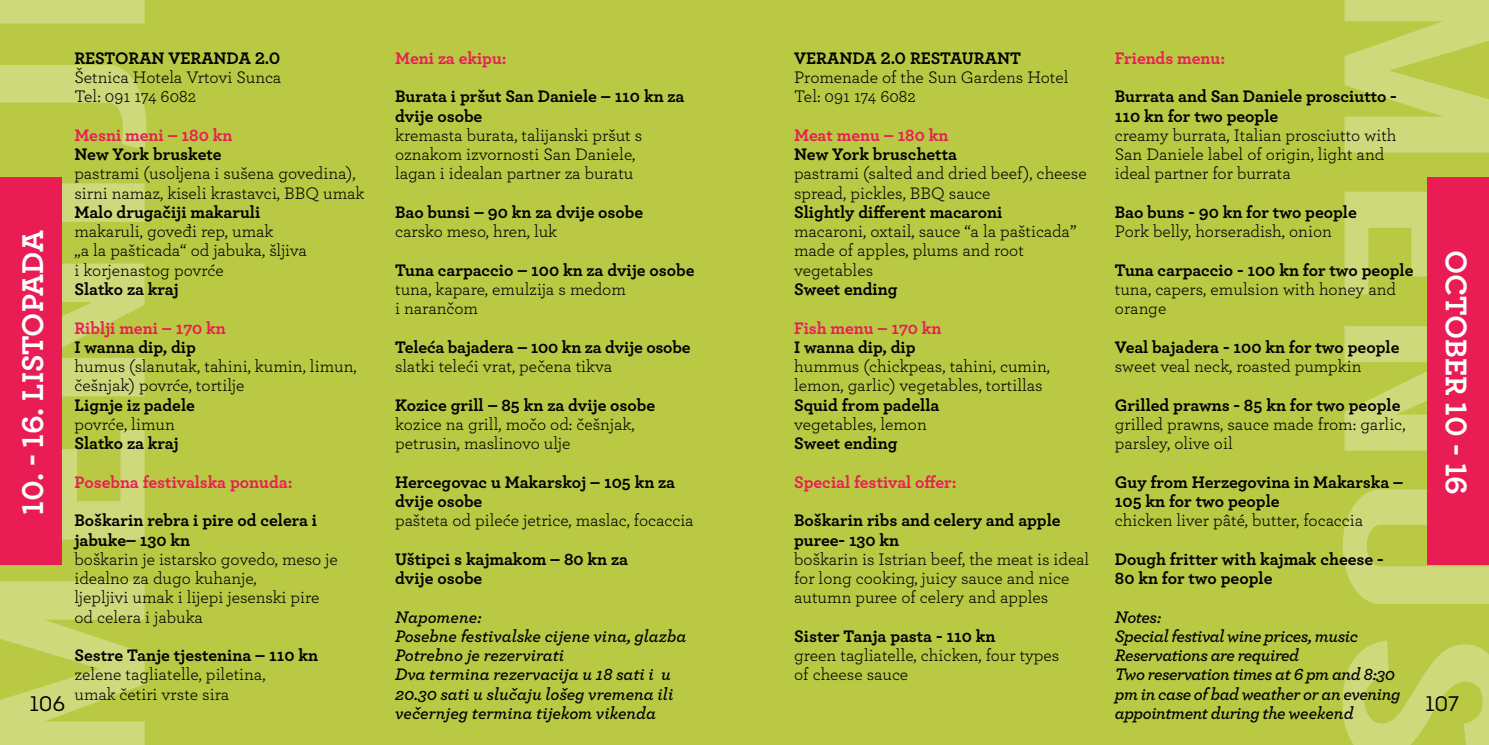
<style>
.page{position:relative;width:1489px;height:745px;background:#fff}
.page>*{position:absolute;margin:0;border:0;box-sizing:border-box;transform-origin:0 0}
.t1{font:700 31.5px "Archer";color:#fff}
.t2{font:21px "Intro";color:#000}
.t3{font:17.5px/19.2px "Archer";color:#000}
.t4{font:700 17.5px/19.2px "Archer";color:#000}
.t5{font:italic 600 17.5px/19.2px "Archer";letter-spacing:-.015em;color:#000}
.t6{font:700 17.5px "Archer";color:#e81d56}
</style>
<div class="page">
<div style="left:0;top:0;width:1488px;height:744px;background:#b9c943"></div>
<svg style="left:1342px;top:0;width:146px;height:744px;fill:#cdd97b"></svg>
<svg style="left:0;top:0;width:146px;height:744px;fill:#cdd97b"></svg>
<div style="left:0;top:177px;width:62px;height:387px;background:#e91c54"></div>
<div style="left:1427px;top:177px;width:61px;height:387px;background:#e91c54"></div>
<p class="t6" style="left:395px;top:44px;width:113px">Meni za ekipu:</p>
<p class="t4" style="left:395px;top:86px;width:291px">Burata i pršut San Daniele – 110 kn za dvije osobe</p>
<p class="t3" style="left:395px;top:124px;width:249px">kremasta burata, talijanski pršut s oznakom izvornosti San Daniele, lagan i idealan partner za buratu</p>
<p class="t4" style="left:395px;top:201px;width:249px">Bao bunsi – 90 kn za dvije osobe</p>
<p class="t3" style="left:395px;top:221px;width:163px">carsko meso, hren, luk</p>
<p class="t4" style="left:395px;top:259px;width:301px">Tuna carpaccio – 100 kn za dvije osobe</p>
<p class="t3" style="left:395px;top:278px;width:232px">tuna, kapare, emulzija s medom i narančom</p>
<p class="t4" style="left:395px;top:336px;width:297px">Teleća bajadera – 100 kn za dvije osobe</p>
<p class="t3" style="left:395px;top:355px;width:219px">slatki teleći vrat, pečena tikva</p>
<p class="t4" style="left:395px;top:394px;width:262px">Kozice grill – 85 kn za dvije osobe</p>
<p class="t3" style="left:395px;top:413px;width:241px">kozice na grill, močo od: češnjak, petrusin, maslinovo ulje</p>
<p class="t4" style="left:395px;top:471px;width:281px">Hercegovac u Makarskoj – 105 kn za dvije osobe</p>
<p class="t3" style="left:395px;top:509px;width:300px">pašteta od pileće jetrice, maslac, focaccia</p>
<p class="t4" style="left:395px;top:548px;width:234px">Uštipci s kajmakom – 80 kn za dvije osobe</p>
<p class="t5" style="left:395px;top:605px;width:293px">Napomene:<br>Posebne festivalske cijene vina, glazba<br>Potrebno je rezervirati<br>Dva termina rezervacija u 18 sati i u<br>20.30 sati u slučaju lošeg vremena ili večernjeg termina tijekom vikenda</p>
<p class="t6" style="left:1114px;top:44px;width:112px">Friends menu:</p>
<p class="t4" style="left:1114px;top:86px;width:283px">Burrata and San Daniele prosciutto -<br>110 kn for two people</p>
<p class="t3" style="left:1114px;top:124px;width:283px">creamy burrata, Italian prosciutto with<br>San Daniele label of origin, light and ideal partner for burrata</p>
<p class="t4" style="left:1114px;top:201px;width:243px">Bao buns - 90 kn for two people</p>
<p class="t3" style="left:1114px;top:221px;width:218px">Pork belly, horseradish, onion</p>
<p class="t4" style="left:1114px;top:259px;width:300px">Tuna carpaccio - 100 kn for two people</p>
<p class="t3" style="left:1114px;top:278px;width:282px">tuna, capers, emulsion with honey and orange</p>
<p class="t4" style="left:1114px;top:336px;width:286px">Veal bajadera - 100 kn for two people</p>
<p class="t3" style="left:1114px;top:355px;width:248px">sweet veal neck, roasted pumpkin</p>
<p class="t4" style="left:1114px;top:394px;width:287px">Grilled prawns - 85 kn for two people</p>
<p class="t3" style="left:1114px;top:413px;width:292px">grilled prawns, sauce made from: garlic, parsley, olive oil</p>
<p class="t4" style="left:1114px;top:471px;width:290px">Guy from Herzegovina in Makarska –<br>105 kn for two people</p>
<p class="t3" style="left:1114px;top:509px;width:250px">chicken liver pâté, butter, focaccia</p>
<p class="t4" style="left:1114px;top:548px;width:270px">Dough fritter with kajmak cheese -<br>80 kn for two people</p>
<p class="t5" style="left:1114px;top:605px;width:287px">Notes:<br>Special festival wine prices, music<br>Reservations are required<br>Two reservation times at 6 pm and 8:30 pm in case of bad weather or an evening appointment during the weekend</p>
<p class="t4" style="left:74px;top:47px;width:207px">RESTORAN VERANDA 2.0</p>
<p class="t3" style="left:74px;top:67px;width:208px">Šetnica Hotela Vrtovi Sunca<br>Tel: 091 174 6082</p>
<p class="t6" style="left:74px;top:121px;width:159px">Mesni meni – 180 kn</p>
<p class="t4" style="left:74px;top:143px;width:148px">New York bruskete</p>
<p class="t3" style="left:74px;top:163px;width:291px">pastrami (usoljena i sušena govedina), sirni namaz, kiseli krastavci, BBQ umak</p>
<p class="t4" style="left:74px;top:201px;width:187px">Malo drugačiji makaruli</p>
<p class="t3" style="left:74px;top:221px;width:234px">makaruli, goveđi rep, umak<br>„a la pašticada“ od jabuka, šljiva i korjenastog povrće</p>
<p class="t4" style="left:74px;top:278px;width:106px">Slatko za kraj</p>
<p class="t6" style="left:74px;top:313px;width:153px">Riblji meni – 170 kn</p>
<p class="t4" style="left:74px;top:336px;width:123px">I wanna dip, dip</p>
<p class="t3" style="left:74px;top:355px;width:284px">humus (slanutak, tahini, kumin, limun, češnjak) povrće, tortilje</p>
<p class="t4" style="left:74px;top:394px;width:122px">Lignje iz padele</p>
<p class="t3" style="left:74px;top:413px;width:102px">povrće, limun</p>
<p class="t4" style="left:74px;top:432px;width:106px">Slatko za kraj</p>
<p class="t6" style="left:74px;top:467px;width:219px">Posebna festivalska ponuda:</p>
<p class="t4" style="left:74px;top:509px;width:244px">Boškarin rebra i pire od celera i jabuke– 130 kn</p>
<p class="t3" style="left:74px;top:548px;width:265px">boškarin je istarsko govedo, meso je idealno za dugo kuhanje,<br>ljepljivi umak i lijepi jesenski pire od celera i jabuka</p>
<p class="t4" style="left:74px;top:644px;width:245px">Sestre Tanje tjestenina – 110 kn</p>
<p class="t3" style="left:74px;top:663px;width:193px">zelene tagliatelle, piletina, umak četiri vrste sira</p>
<p class="t4" style="left:794px;top:47px;width:228px">VERANDA 2.0 RESTAURANT</p>
<p class="t3" style="left:794px;top:67px;width:276px">Promenade of the Sun Gardens Hotel<br>Tel: 091 174 6082</p>
<p class="t6" style="left:794px;top:121px;width:156px">Meat menu – 180 kn</p>
<p class="t4" style="left:794px;top:143px;width:164px">New York bruschetta</p>
<p class="t3" style="left:794px;top:163px;width:294px">pastrami (salted and dried beef), cheese spread, pickles, BBQ sauce</p>
<p class="t4" style="left:794px;top:201px;width:210px">Slightly different macaroni</p>
<p class="t3" style="left:794px;top:221px;width:284px">macaroni, oxtail, sauce “a la pašticada” made of apples, plums and root vegetables</p>
<p class="t4" style="left:794px;top:278px;width:105px">Sweet ending</p>
<p class="t6" style="left:794px;top:313px;width:149px">Fish menu – 170 kn</p>
<p class="t4" style="left:794px;top:336px;width:123px">I wanna dip, dip</p>
<p class="t3" style="left:794px;top:355px;width:257px">hummus (chickpeas, tahini, cumin, lemon, garlic) vegetables, tortillas</p>
<p class="t4" style="left:794px;top:394px;width:147px">Squid from padella</p>
<p class="t3" style="left:794px;top:413px;width:134px">vegetables, lemon</p>
<p class="t4" style="left:794px;top:432px;width:105px">Sweet ending</p>
<p class="t6" style="left:794px;top:467px;width:164px">Special festival offer:</p>
<p class="t4" style="left:794px;top:509px;width:268px">Boškarin ribs and celery and apple puree- 130 kn</p>
<p class="t3" style="left:794px;top:548px;width:296px">boškarin is Istrian beef, the meat is ideal for long cooking, juicy sauce and nice autumn puree of celery and apples</p>
<p class="t4" style="left:794px;top:625px;width:203px">Sister Tanja pasta - 110 kn</p>
<p class="t3" style="left:794px;top:644px;width:266px">green tagliatelle, chicken, four types of cheese sauce</p>
<h1 class="t1" style="left:8px;top:514px;width:286px;rotate:-90deg">10. - 16. LISTOPADA</h1>
<h1 class="t1" style="left:1480px;top:250px;width:246px;rotate:90deg">OCTOBER 10 - 16</h1>
<p class="t2" style="left:30px;top:690px;width:37px">106</p>
<p class="t2" style="left:1425px;top:690px;width:35px">107</p>
</div>
